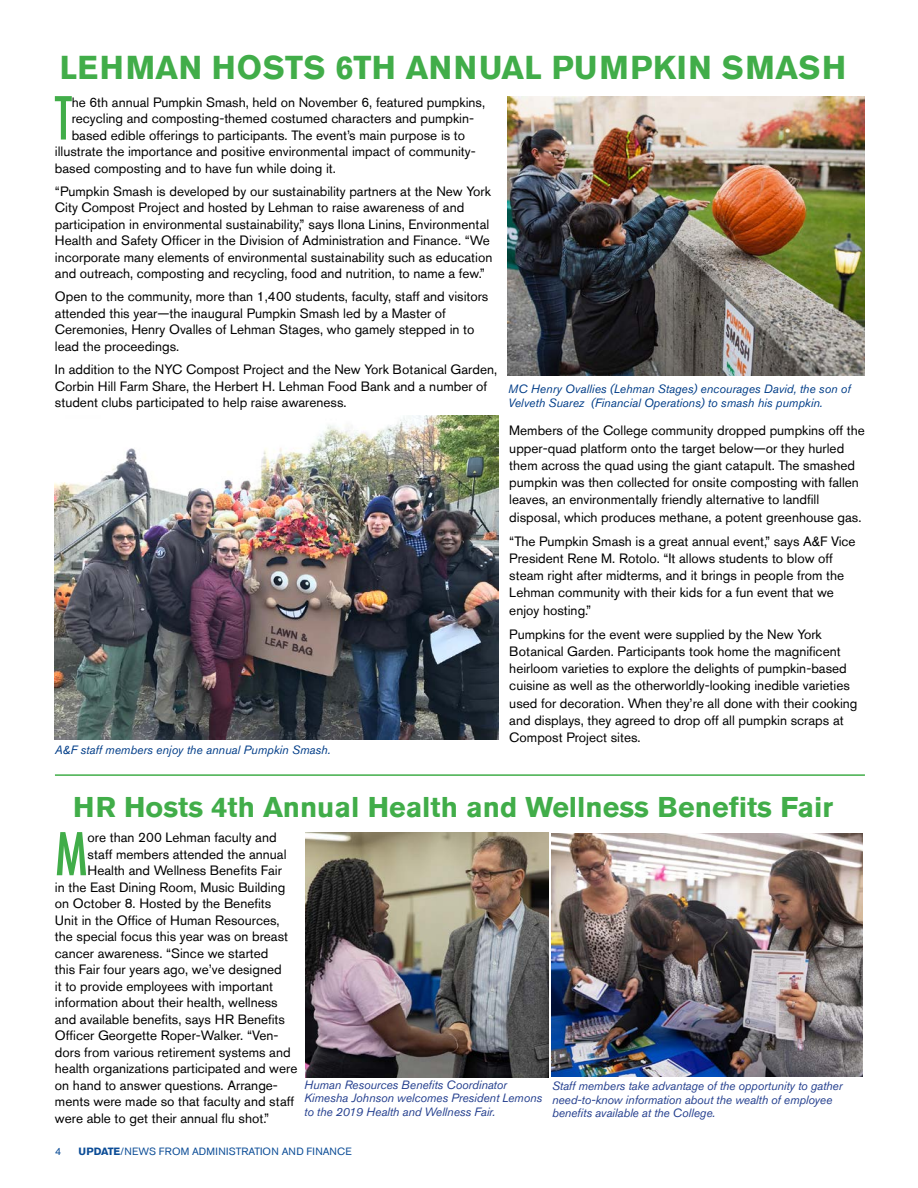
<style>
.page{position:relative;width:918px;height:1188px;background:#fff}
.page>*{position:absolute;margin:0;border:0;box-sizing:border-box;transform-origin:0 0}
.t1{font:500 condensed 57.6px "Futura";color:#41ad49;scale:.89 1}
.t2{font:500 condensed 57.3px "Futura";color:#41ad49}
.t3{font:700 33px "Akzidenz Grotesk Std";letter-spacing:.015em;color:#41ad49}
.t4{font:700 28.5px "Akzidenz Grotesk Std";color:#41ad49}
.t5{font:13.5px/17.2px "Akzidenz Grotesk Std";color:#000}
.t6{font:italic 12px/13.5px "Akzidenz Grotesk Std";letter-spacing:-.01em;color:#25408f}
.t7{font:italic 12px/13.5px "Akzidenz Grotesk Std";color:#003d88}
.t8{font:10.5px "Akzidenz Grotesk Std";letter-spacing:.02em;color:#0b4c96}
.s1{font-weight:700}
</style>
<div class="page">
<img style="left:55px;top:415px;width:444px;height:324px">
<img style="left:508px;top:96px;width:357px;height:279px">
<hr style="left:55px;top:774px;width:810px;height:2px;background:#41ad49">
<img style="left:551px;top:833px;width:311px;height:244px">
<img style="left:306px;top:832px;width:242px;height:245px">
<h3 class="t3" style="left:60px;top:48px;width:788px">LEHMAN HOSTS 6TH ANNUAL PUMPKIN SMASH</h3>
<h1 class="t1" style="left:55px;top:81px;width:20px">T</h1>
<p class="t5" style="left:72px;top:93px;width:415px">he 6th annual Pumpkin Smash, held on November 6, featured pumpkins,</p>
<p class="t5" style="left:72px;top:110px;width:404px">recycling and composting-themed costumed characters and pumpkin-</p>
<p class="t5" style="left:72px;top:126px;width:395px">based edible offerings to participants. The event’s main purpose is to</p>
<p class="t5" style="left:55px;top:143px;width:422px">illustrate the importance and positive environmental impact of community-</p>
<p class="t5" style="left:55px;top:159px;width:282px">based composting and to have fun while doing it.</p>
<p class="t5" style="left:55px;top:183px;width:439px;line-height:16.5px">“Pumpkin Smash is developed by our sustainability partners at the New York City Compost Project and hosted by Lehman to raise awareness of and participation in environmental sustainability,” says Ilona Linins, Environmental Health and Safety Officer in the Division of Administration and Finance. “We incorporate many elements of environmental sustainability such as education and outreach, composting and recycling, food and nutrition, to name a few.”</p>
<p class="t5" style="left:55px;top:288px;width:435px;line-height:16.5px">Open to the community, more than 1,400 students, faculty, staff and visitors attended this year—the inaugural Pumpkin Smash led by a Master of Ceremonies, Henry Ovalles of Lehman Stages, who gamely stepped in to lead the proceedings.</p>
<p class="t5" style="left:55px;top:361px;width:444px;line-height:16.5px">In addition to the NYC Compost Project and the New York Botanical Garden,<br>Corbin Hill Farm Share, the Herbert H. Lehman Food Bank and a number of student clubs participated to help raise awareness.</p>
<p class="t7" style="left:508px;top:382px;width:344px">MC Henry Ovallies (Lehman Stages) encourages David, the son of<br>Velveth Suarez (Financial Operations) to smash his pumpkin.</p>
<p class="t5" style="left:509px;top:422px;width:357px">Members of the College community dropped pumpkins off the upper-quad platform onto the target below—or they hurled them across the quad using the giant catapult. The smashed pumpkin was then collected for onsite composting with fallen leaves, an environmentally friendly alternative to landfill disposal, which produces methane, a potent greenhouse gas.</p>
<p class="t5" style="left:509px;top:532px;width:348px">“The Pumpkin Smash is a great annual event,” says A&amp;F Vice President Rene M. Rotolo. “It allows students to blow off steam right after midterms, and it brings in people from the Lehman community with their kids for a fun event that we enjoy hosting.”</p>
<p class="t5" style="left:509px;top:625px;width:350px">Pumpkins for the event were supplied by the New York Botanical Garden. Participants took home the magnificent heirloom varieties to explore the delights of pumpkin-based cuisine as well as the otherworldly-looking inedible varieties used for decoration. When they’re all done with their cooking and displays, they agreed to drop off all pumpkin scraps at Compost Project sites.</p>
<p class="t7" style="left:55px;top:743px;width:277px">A&amp;F staff members enjoy the annual Pumpkin Smash.</p>
<h3 class="t4" style="left:73px;top:790px;width:762px">HR Hosts 4th Annual Health and Wellness Benefits Fair</h3>
<h2 class="t2" style="left:55px;top:817px;width:34px">M</h2>
<p class="t5" style="left:88px;top:829px;width:191px">ore than 200 Lehman faculty and</p>
<p class="t5" style="left:88px;top:845px;width:200px">staff members attended the annual</p>
<p class="t5" style="left:88px;top:862px;width:196px">Health and Wellness Benefits Fair</p>
<p class="t5" style="left:55px;top:878px;width:232px">in the East Dining Room, Music Building</p>
<p class="t5" style="left:55px;top:895px;width:218px">on October 8. Hosted by the Benefits</p>
<p class="t5" style="left:55px;top:911px;width:226px">Unit in the Office of Human Resources,</p>
<p class="t5" style="left:55px;top:928px;width:235px">the special focus this year was on breast</p>
<p class="t5" style="left:55px;top:944px;width:215px">cancer awareness. “Since we started</p>
<p class="t5" style="left:55px;top:961px;width:228px">this Fair four years ago, we’ve designed</p>
<p class="t5" style="left:55px;top:977px;width:220px">it to provide employees with important</p>
<p class="t5" style="left:55px;top:994px;width:224px">information about their health, wellness</p>
<p class="t5" style="left:55px;top:1010px;width:232px">and available benefits, says HR Benefits</p>
<p class="t5" style="left:55px;top:1027px;width:225px">Officer Georgette Roper-Walker. “Ven-</p>
<p class="t5" style="left:55px;top:1043px;width:237px">dors from various retirement systems and</p>
<p class="t5" style="left:55px;top:1060px;width:244px">health organizations participated and were</p>
<p class="t5" style="left:55px;top:1076px;width:225px">on hand to answer questions. Arrange-</p>
<p class="t5" style="left:55px;top:1093px;width:241px">ments were made so that faculty and staff</p>
<p class="t5" style="left:55px;top:1109px;width:216px">were able to get their annual flu shot.”</p>
<p class="t6" style="left:304px;top:1078px;width:239px">Human Resources Benefits Coordinator<br>Kimesha Johnson welcomes President Lemons to the 2019 Health and Wellness Fair.</p>
<p class="t8" style="left:55px;top:1145px;width:8px">4</p>
<p class="t8" style="left:78px;top:1145px;width:275px"><span class="s1">UPDATE</span>/NEWS FROM ADMINISTRATION AND FINANCE</p>
<p class="t6" style="left:552px;top:1079px;width:292px">Staff members take advantage of the opportunity to gather need-to-know information about the wealth of employee benefits available at the College.</p>
</div>
